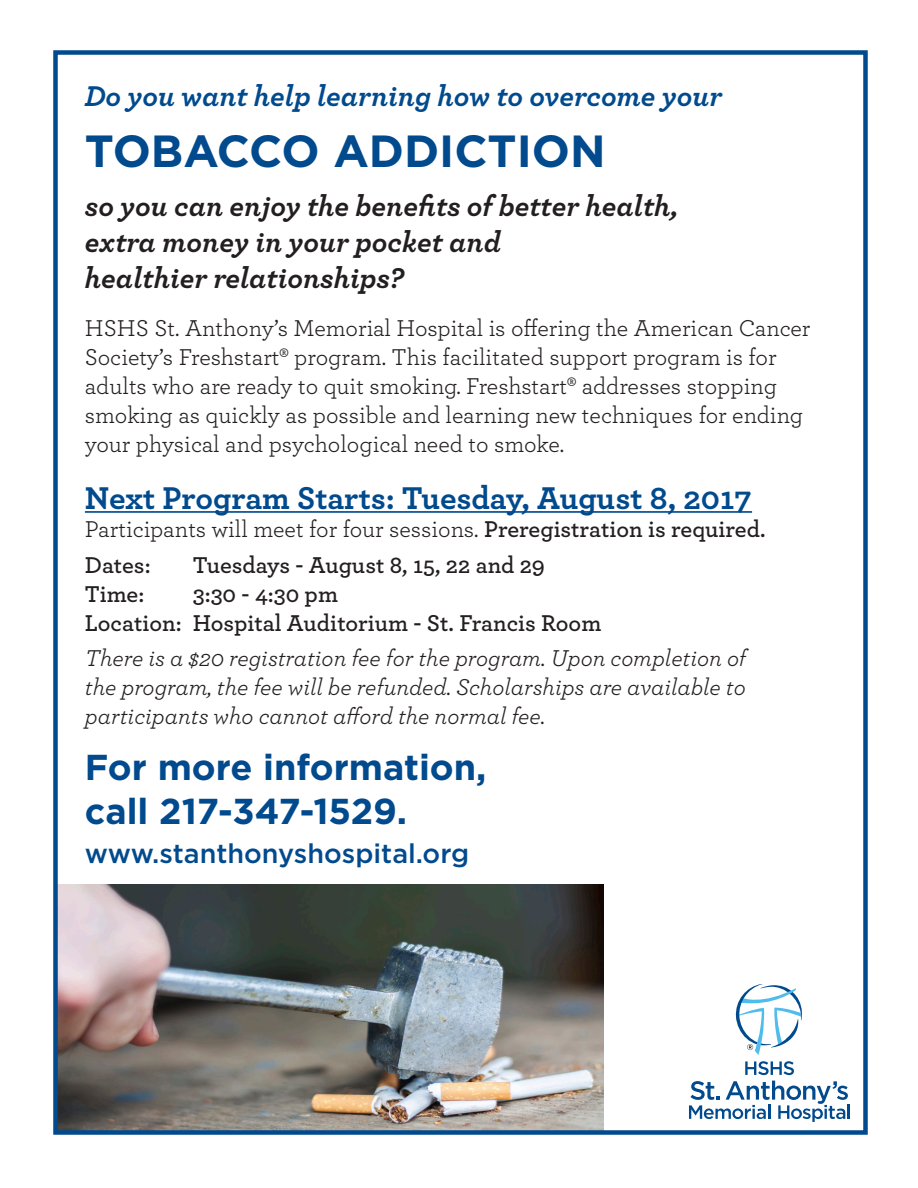
<style>
.page{position:relative;width:918px;height:1188px;background:#fff}
.page>*{position:absolute;margin:0;border:0;box-sizing:border-box;transform-origin:0 0}
.t1{font:700 45px "Gotham";color:#004a8d}
.t2{font:700 36px/43.2px "Gotham";color:#004a8d}
.t3{font:700 33px "Archer";color:#004a8d}
.t4{font:italic 700 30px/36px "Archer";color:#231f20}
.t5{font:italic 700 30px "Archer";color:#004a8d}
.t6{font:500 27px "Gotham";color:#004a8d}
.t7{font:24px/28.8px "Archer";color:#231f20}
.t8{font:italic 24px/28.8px "Archer";color:#231f20;text-align:justify}
.t9{font:600 24px "Archer";color:#231f20}
.s1{font-weight:600}
</style>
<div class="page">
<img style="left:58px;top:885px;width:545px;height:245px">
<svg style="left:745px;top:1061px;width:49px;height:14px"></svg>
<svg style="left:689px;top:1081px;width:159px;height:41px"></svg>
<hr style="left:847px;top:1105px;width:3px;height:14px;background:#004a8d">
<svg style="left:735px;top:984px;width:67px;height:71px"></svg>
<hr style="left:85px;top:511px;width:667px;height:2px;background:#004a8d">
<div style="left:53px;top:50px;width:815px;height:1085px;border:4px solid #004a8d"></div>
<p class="t5" style="left:85px;top:72px;width:639px">Do you want help learning how to overcome your</p>
<p class="t1" style="left:85px;top:121px;width:522px">TOBACCO ADDICTION</p>
<p class="t4" style="left:85px;top:186px;width:595px">so you can enjoy the benefits of better health, extra money in your pocket and<br>healthier relationships?</p>
<p class="t7" style="left:85px;top:313px;width:727px">HSHS St. Anthony’s Memorial Hospital is offering the American Cancer Society’s Freshstart® program. This facilitated support program is for adults who are ready to quit smoking. Freshstart® addresses stopping smoking as quickly as possible and learning new techniques for ending your physical and psychological need to smoke.</p>
<p class="t3" style="left:85px;top:472px;width:669px">Next Program Starts: Tuesday, August 8, 2017</p>
<p class="t7" style="left:85px;top:514px;width:682px">Participants will meet for four sessions. <span class="s1">Preregistration is required.</span></p>
<p class="t9" style="left:85px;top:547px;width:67px">Dates:</p>
<p class="t9" style="left:193px;top:547px;width:354px">Tuesdays - August 8, 15, 22 and 29</p>
<p class="t9" style="left:85px;top:576px;width:61px">Time:</p>
<p class="t9" style="left:193px;top:576px;width:147px">3:30 - 4:30 pm</p>
<p class="t9" style="left:85px;top:605px;width:518px">Location: Hospital Auditorium - St. Francis Room</p>
<p class="t8" style="left:85px;top:642px;width:663px">There is a $20 registration fee for the program. Upon completion of the program, the fee will be refunded. Scholarships are available to participants who cannot afford the normal fee.</p>
<p class="t2" style="left:85px;top:746px;width:403px">For more information, call 217-347-1529.</p>
<p class="t6" style="left:85px;top:836px;width:386px">www.stanthonyshospital.org</p>
</div>
